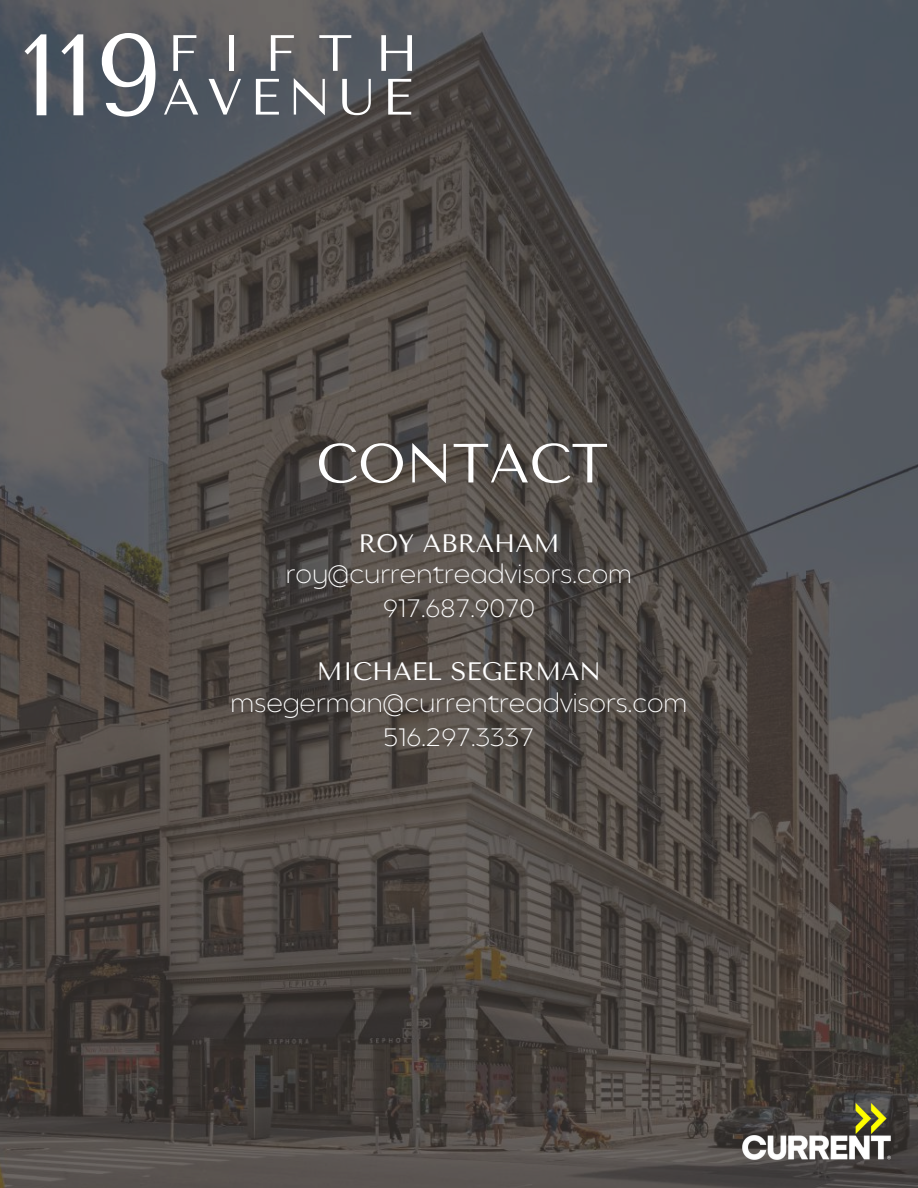
<style>
.page{position:relative;width:918px;height:1188px;background:#fff}
.page>*{position:absolute;margin:0;border:0;box-sizing:border-box;transform-origin:0 0}
.t1{font:115.65px "Tenor Sans";color:#fff}
.t2{font:55.05px "Tenor Sans";color:#fff}
.t3{font:51px "Tenor Sans";letter-spacing:.14em;color:#fff}
.t4{font:200 25.2px "Balgin";color:#fff}
.t5{font:25.2px "Tenor Sans";color:#fff}
.t6{font:200 25.05px "Balgin";color:#fff}
.t7{font:25.05px "Tenor Sans";color:#fff}
</style>
<div class="page">
<img style="left:0;top:0;width:918px;height:1188px">
<img style="left:737px;top:1098px;width:161px;height:69px">
<p class="t1" style="left:21px;top:9px;width:143px">119</p>
<h1 class="t3" style="left:167px;top:24px;width:252px">FIFTH</h1>
<h2 class="t3" style="left:162px;top:68px;width:252px">AVENUE</h2>
<h2 class="t2" style="left:316px;top:432px;width:293px">CONTACT</h2>
<p class="t7" style="left:358px;top:529px;width:203px">ROY ABRAHAM</p>
<p class="t6" style="left:286px;top:565px;width:348px">roy@currentreadvisors.com</p>
<p class="t6" style="left:383px;top:599px;width:153px">917.687.9070</p>
<h2 class="t5" style="left:317px;top:657px;width:286px">MICHAEL SEGERMAN</h2>
<p class="t4" style="left:230px;top:693px;width:458px">msegerman@currentreadvisors.com</p>
<p class="t4" style="left:384px;top:727px;width:152px">516.297.3337</p>
</div>
